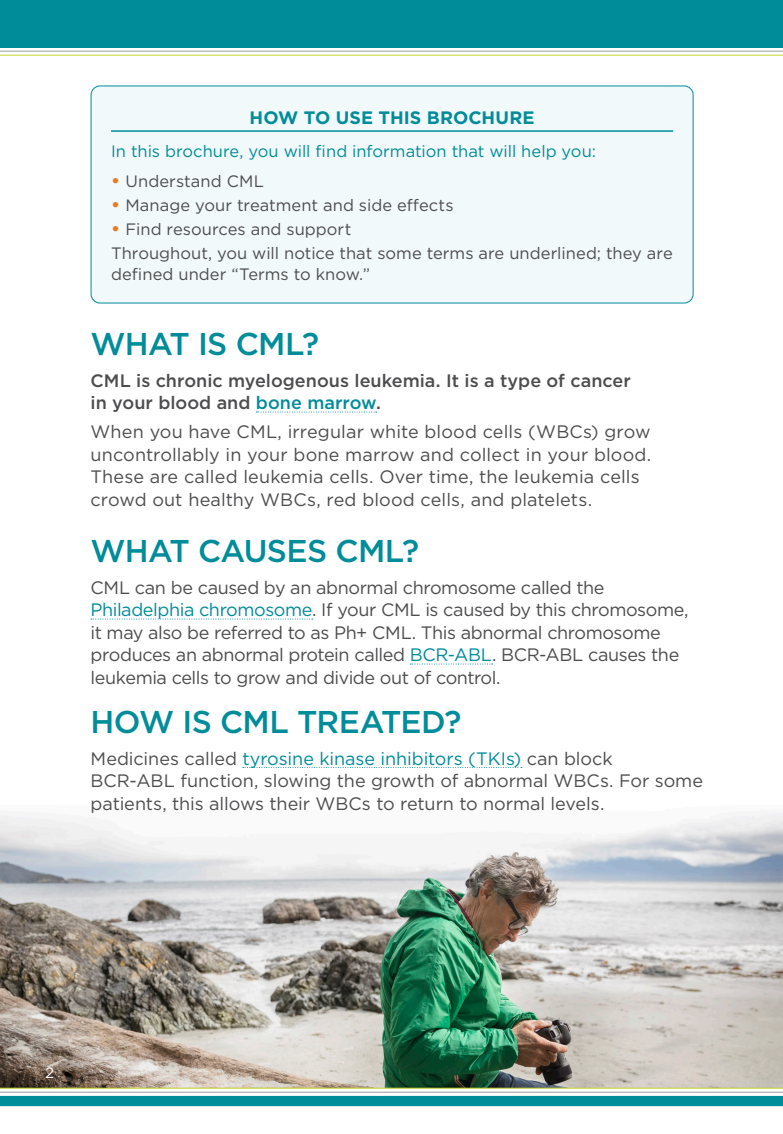
<style>
.page{position:relative;width:783px;height:1134px;background:#fff}
.page>*{position:absolute;margin:0;border:0;box-sizing:border-box;transform-origin:0 0}
.t1{font:500 31.5px "Gotham";letter-spacing:-.025em;color:#008c99}
.t2{font:18px/22.5px "Gotham";letter-spacing:-.01em;color:#4d4d4f}
.t3{font:500 18px/22.5px "Gotham";color:#4d4d4f}
.t4{font:700 18px "Gotham";letter-spacing:.005em;color:#008c99}
.t5{font:16.5px/24px "Gotham";letter-spacing:.005em;color:#4d4d4f}
.t6{font:16.5px "Gotham";color:#008c99}
.t7{font:15px "Gotham";color:#fff}
.s1{font-weight:700;font-size:18px;color:#e87d1e}
.s2{color:#008c99}
</style>
<div class="page">
<img style="left:0;top:767px;width:783px;height:247px">
<svg style="left:256px;top:412px;width:121px;height:1px"></svg>
<svg style="left:91px;top:619px;width:222px;height:1px"></svg>
<svg style="left:410px;top:664px;width:83px;height:1px"></svg>
<svg style="left:243px;top:767px;width:279px;height:1px"></svg>
<div style="left:91px;top:86px;width:602px;height:217px;background:#f2f9fa;border-radius:9px"></div>
<hr style="left:111px;top:130px;width:562px;height:2px;background:#008c99">
<div style="left:91px;top:85px;width:603px;height:218px;border:1px solid #008c99;border-radius:9px"></div>
<svg style="left:0;top:1091px;width:783px;height:15px;background:#4caab3"></svg>
<img style="left:0;top:1014px;width:783px;height:75px">
<hr style="left:0;top:51px;width:783px;height:1px;background:#949ca1">
<hr style="left:0;top:55px;width:783px;height:1px;background:#c1d72f">
<div style="left:0;top:0;width:783px;height:48px;background:#008c99"></div>
<p class="t4" style="left:250px;top:105px;width:287px">HOW TO USE THIS BROCHURE</p>
<p class="t6" style="left:111px;top:140px;width:487px">In this brochure, you will find information that will help you:</p>
<p class="t5" style="left:111px;top:168px;width:154px"><span class="s1">•</span> Understand CML</p>
<p class="t5" style="left:111px;top:193px;width:344px"><span class="s1">•</span> Manage your treatment and side effects</p>
<p class="t5" style="left:111px;top:217px;width:563px"><span class="s1">•</span> Find resources and support<br>Throughout, you will notice that some terms are underlined; they are</p>
<p class="t5" style="left:111px;top:262px;width:261px">defined under “Terms to know.”</p>
<h1 class="t1" style="left:91px;top:323px;width:230px">WHAT IS CML?</h1>
<p class="t3" style="left:91px;top:369px;width:542px">CML is chronic myelogenous leukemia. It is a type of cancer in your blood and <span class="s2">bone marrow</span>.</p>
<p class="t2" style="left:91px;top:420px;width:562px">When you have CML, irregular white blood cells (WBCs) grow uncontrollably in your bone marrow and collect in your blood.<br>These are called leukemia cells. Over time, the leukemia cells crowd out healthy WBCs, red blood cells, and platelets.</p>
<h1 class="t1" style="left:91px;top:530px;width:330px">WHAT CAUSES CML?</h1>
<p class="t2" style="left:91px;top:576px;width:599px">CML can be caused by an abnormal chromosome called the <span class="s2">Philadelphia chromosome</span>. If your CML is caused by this chromosome, it may also be referred to as Ph+ CML. This abnormal chromosome produces an abnormal protein called <span class="s2">BCR-ABL</span>. BCR-ABL causes the leukemia cells to grow and divide out of control.</p>
<h1 class="t1" style="left:91px;top:701px;width:372px">HOW IS CML TREATED?</h1>
<p class="t2" style="left:91px;top:747px;width:614px">Medicines called <span class="s2">tyrosine kinase inhibitors (TKIs)</span> can block<br>BCR-ABL function, slowing the growth of abnormal WBCs. For some patients, this allows their WBCs to return to normal levels.</p>
<p class="t7" style="left:45px;top:1064px;width:10px">2</p>
</div>
